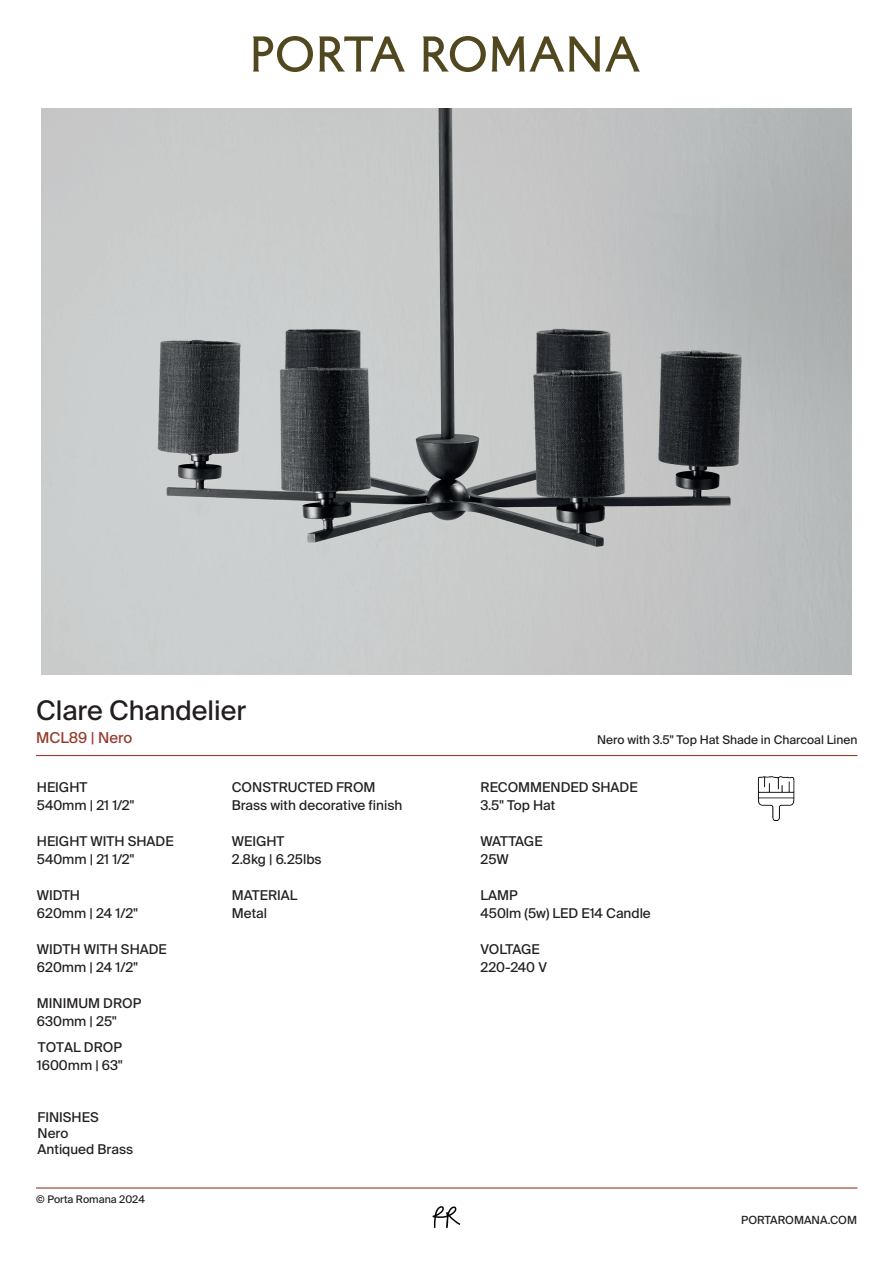
<style>
.page{position:relative;width:893px;height:1263px;background:#fff}
.page>*{position:absolute;margin:0;border:0;box-sizing:border-box;transform-origin:0 0}
.t1{font:27px "Suisse Intl";color:#231f20}
.t2{font:15px "Suisse Intl";color:#943b2a}
.t3{font:13.5px/18px "Suisse Intl";color:#231f20}
.t4{font:12px "Suisse Intl";color:#231f20}
.t5{font:11.25px "Suisse Intl";color:#231f20}
.t6{font:10.5px "Suisse Intl";color:#231f20}
</style>
<div class="page">
<hr style="left:36px;top:755px;width:821px;height:1px;background:#943b2a">
<img style="left:41px;top:108px;width:811px;height:566px">
<svg style="left:253px;top:36px;width:60px;height:36px"></svg>
<svg style="left:319px;top:36px;width:86px;height:36px"></svg>
<svg style="left:423px;top:36px;width:63px;height:36px"></svg>
<svg style="left:492px;top:36px;width:148px;height:36px"></svg>
<svg style="left:433px;top:1206px;width:27px;height:22px"></svg>
<hr style="left:36px;top:1187px;width:821px;height:1px;background:#943b2a">
<img style="left:757px;top:776px;width:38px;height:45px">
<h1 class="t1" style="left:36px;top:695px;width:212px">Clare Chandelier</h1>
<p class="t2" style="left:36px;top:729px;width:98px">MCL89 | Nero</p>
<p class="t4" style="left:597px;top:733px;width:262px">Nero with 3.5" Top Hat Shade in Charcoal Linen</p>
<p class="t3" style="left:37px;top:778px;width:99px">HEIGHT<br>540mm | 21 1/2"</p>
<p class="t3" style="left:37px;top:832px;width:138px">HEIGHT WITH SHADE<br>540mm | 21 1/2"</p>
<p class="t3" style="left:37px;top:886px;width:102px">WIDTH<br>620mm | 24 1/2"</p>
<p class="t3" style="left:37px;top:940px;width:132px">WIDTH WITH SHADE<br>620mm | 24 1/2"</p>
<p class="t3" style="left:37px;top:994px;width:106px">MINIMUM DROP<br>630mm | 25"</p>
<p class="t3" style="left:37px;top:1056px;width:87px">1600mm | 63"</p>
<p class="t3" style="left:38px;top:1038px;width:86px">TOTAL DROP</p>
<p class="t3" style="left:38px;top:1109px;width:97px;line-height:16.2px">FINISHES<br>Nero<br>Antiqued Brass</p>
<p class="t6" style="left:36px;top:1193px;width:110px">© Porta Romana 2024</p>
<p class="t3" style="left:232px;top:778px;width:172px">CONSTRUCTED FROM<br>Brass with decorative finish</p>
<p class="t3" style="left:232px;top:832px;width:91px">WEIGHT<br>2.8kg | 6.25lbs</p>
<p class="t3" style="left:232px;top:886px;width:67px">MATERIAL<br>Metal</p>
<p class="t3" style="left:480px;top:778px;width:159px">RECOMMENDED SHADE<br>3.5" Top Hat</p>
<p class="t3" style="left:480px;top:832px;width:64px">WATTAGE<br>25W</p>
<p class="t3" style="left:480px;top:886px;width:172px">LAMP<br>450lm (5w) LED E14 Candle</p>
<p class="t3" style="left:480px;top:940px;width:68px">VOLTAGE<br>220-240 V</p>
<p class="t5" style="left:741px;top:1213px;width:117px">PORTAROMANA.COM</p>
</div>
